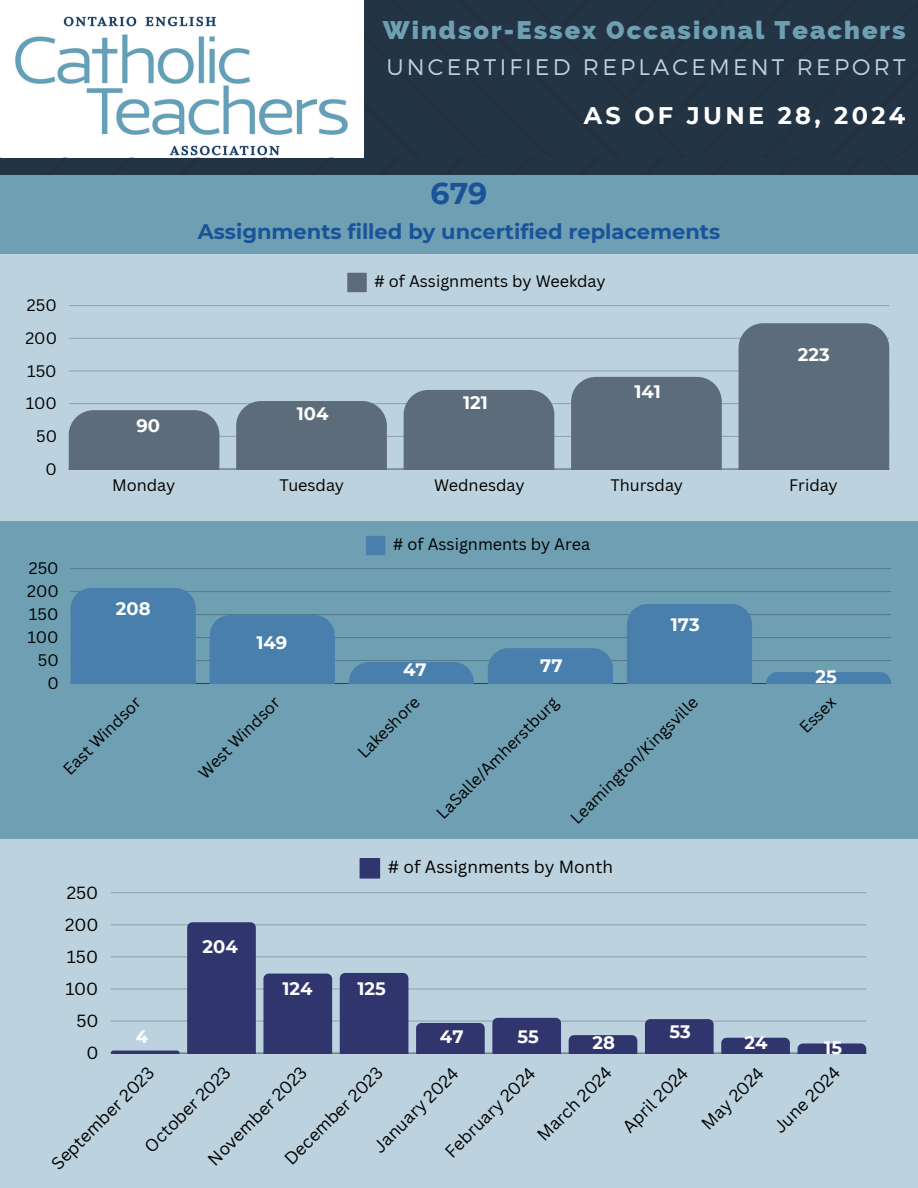
<style>
.page{position:relative;width:918px;height:1188px;background:#fff}
.page>*{position:absolute;margin:0;border:0;box-sizing:border-box;transform-origin:0 0}
.t1{font:700 30px "Montserrat";color:#195398}
.t2{font:800 25.5px "Raleway";letter-spacing:.08em;color:#6f9fb3}
.t3{font:700 24px "Montserrat";letter-spacing:.14em;color:#fff}
.t4{font:300 22.5px "Montserrat";letter-spacing:.14em;color:#bcd3df}
.t5{font:700 21px "Montserrat";color:#195398}
.t6{font:700 18px "Montserrat";color:#fdfefe}
.t7{font:17.1px "Canva Sans";color:#000}
.t8{font:16.2px "Canva Sans";color:#000}
</style>
<div class="page">
<div style="left:364px;top:0;width:554px;height:158px;background:#233445"></div>
<div style="left:0;top:162px;width:918px;height:395px;background:#bcd3df"></div>
<div style="left:265px;top:166px;width:272px;height:87px;background:#6f9fb3"></div>
<div style="left:0;top:166px;width:272px;height:87px;background:#6f9fb3"></div>
<div style="left:0;top:522px;width:918px;height:636px;background:#6f9fb3"></div>
<img style="left:0;top:16px;width:348px;height:142px">
<div style="left:524px;top:166px;width:272px;height:87px;background:#6f9fb3"></div>
<div style="left:704px;top:166px;width:214px;height:87px;background:#6f9fb3"></div>
<div style="left:0;top:158px;width:918px;height:17px;background:#233445"></div>
<svg style="left:347px;top:273px;width:20px;height:19px"></svg>
<hr style="left:69px;top:469px;width:820px;height:1px;background:#000;opacity:.6">
<hr style="left:69px;top:436px;width:820px;height:1px;background:#94a6af">
<hr style="left:69px;top:403px;width:820px;height:1px;background:#94a7b0">
<hr style="left:69px;top:371px;width:820px;height:1px;background:#a5bac4">
<hr style="left:69px;top:338px;width:820px;height:1px;background:#97a9b3">
<hr style="left:69px;top:305px;width:820px;height:1px;background:#91a3ac">
<div style="left:69px;top:410px;width:150px;height:59px;background:#5d6c7a"></div>
<div style="left:236px;top:401px;width:151px;height:68px;background:#5d6c7a"></div>
<div style="left:404px;top:390px;width:150px;height:79px;background:#5d6c7a"></div>
<div style="left:571px;top:377px;width:151px;height:92px;background:#5d6c7a"></div>
<div style="left:739px;top:323px;width:150px;height:146px;background:#5d6c7a"></div>
<div style="left:0;top:840px;width:918px;height:348px;background:#bcd3df"></div>
<svg style="left:360px;top:858px;width:20px;height:21px"></svg>
<hr style="left:111px;top:1053px;width:755px;height:1px;background:#000;opacity:.6">
<hr style="left:111px;top:1021px;width:755px;height:1px;background:#a2b6c1">
<hr style="left:111px;top:989px;width:755px;height:1px;background:#a6bbc5">
<hr style="left:111px;top:957px;width:755px;height:1px;background:#a9bec9">
<hr style="left:111px;top:924px;width:755px;height:1px;background:#9cafb9">
<hr style="left:111px;top:892px;width:755px;height:1px;background:#99acb5">
<svg style="left:111px;top:1051px;width:69px;height:2px"></svg>
<div style="left:187px;top:922px;width:69px;height:131px;background:#31356e"></div>
<div style="left:263px;top:974px;width:69px;height:79px;background:#31356e"></div>
<div style="left:340px;top:973px;width:68px;height:80px;background:#31356e"></div>
<div style="left:416px;top:1023px;width:69px;height:30px;background:#31356e"></div>
<div style="left:492px;top:1018px;width:69px;height:35px;background:#31356e"></div>
<svg style="left:569px;top:1035px;width:68px;height:18px"></svg>
<div style="left:645px;top:1019px;width:69px;height:34px;background:#31356e"></div>
<svg style="left:721px;top:1038px;width:69px;height:15px"></svg>
<svg style="left:798px;top:1043px;width:68px;height:10px"></svg>
<svg style="left:366px;top:536px;width:19px;height:19px"></svg>
<hr style="left:71px;top:683px;width:820px;height:1px;background:#2d4149">
<hr style="left:71px;top:660px;width:820px;height:1px;background:#547988">
<hr style="left:71px;top:637px;width:820px;height:1px;background:#557a8a">
<hr style="left:71px;top:614px;width:820px;height:1px;background:#567c8b">
<hr style="left:71px;top:591px;width:820px;height:1px;background:#577d8d">
<hr style="left:71px;top:568px;width:820px;height:1px;background:#587e8e">
<div style="left:71px;top:588px;width:125px;height:96px;background:#487fac"></div>
<div style="left:210px;top:615px;width:125px;height:69px;background:#487fac"></div>
<div style="left:349px;top:662px;width:125px;height:22px;background:#487fac"></div>
<div style="left:488px;top:648px;width:125px;height:36px;background:#487fac"></div>
<div style="left:627px;top:604px;width:125px;height:80px;background:#487fac"></div>
<svg style="left:766px;top:672px;width:125px;height:12px"></svg>
<p class="t2" style="left:383px;top:15px;width:525px">Windsor-Essex Occasional Teachers</p>
<h1 class="t4" style="left:386px;top:53px;width:521px">UNCERTIFIED REPLACEMENT REPORT</h1>
<p class="t3" style="left:584px;top:100px;width:323px">AS OF JUNE 28, 2024</p>
<h3 class="t1" style="left:431px;top:175px;width:58px">679</h3>
<h3 class="t5" style="left:198px;top:218px;width:524px">Assignments filled by uncertified replacements</h3>
<p class="t8" style="left:27px;top:294px;width:31px">250</p>
<p class="t8" style="left:25px;top:327px;width:33px">200</p>
<p class="t8" style="left:27px;top:359px;width:31px">150</p>
<p class="t8" style="left:26px;top:392px;width:33px">100</p>
<p class="t8" style="left:36px;top:425px;width:22px">50</p>
<p class="t8" style="left:46px;top:457px;width:13px">0</p>
<p class="t8" style="left:29px;top:557px;width:31px">250</p>
<p class="t8" style="left:27px;top:580px;width:33px">200</p>
<p class="t8" style="left:29px;top:603px;width:31px">150</p>
<p class="t8" style="left:28px;top:626px;width:33px">100</p>
<p class="t8" style="left:38px;top:649px;width:22px">50</p>
<p class="t8" style="left:47px;top:672px;width:13px">0</p>
<p class="t6" style="left:136px;top:414px;width:25px">90</p>
<p class="t6" style="left:297px;top:403px;width:33px">104</p>
<p class="t8" style="left:374px;top:270px;width:233px"># of Assignments by Weekday</p>
<p class="t6" style="left:463px;top:392px;width:26px">121</p>
<p class="t6" style="left:634px;top:380px;width:28px">141</p>
<p class="t6" style="left:798px;top:344px;width:33px">223</p>
<p class="t8" style="left:112px;top:473px;width:65px">Monday</p>
<p class="t8" style="left:280px;top:473px;width:66px">Tuesday</p>
<p class="t8" style="left:434px;top:473px;width:92px">Wednesday</p>
<p class="t8" style="left:610px;top:473px;width:74px">Thursday</p>
<p class="t8" style="left:789px;top:473px;width:50px">Friday</p>
<p class="t6" style="left:116px;top:598px;width:36px">208</p>
<p class="t6" style="left:256px;top:631px;width:32px">149</p>
<p class="t8" style="left:393px;top:533px;width:199px"># of Assignments by Area</p>
<p class="t6" style="left:403px;top:659px;width:25px">47</p>
<p class="t6" style="left:540px;top:654px;width:24px">77</p>
<p class="t6" style="left:671px;top:613px;width:30px">173</p>
<p class="t6" style="left:816px;top:666px;width:23px">25</p>
<p class="t8" style="left:58px;top:764px;width:104px;rotate:-45deg">East Windsor</p>
<p class="t8" style="left:193px;top:767px;width:109px;rotate:-45deg">West Windsor</p>
<p class="t8" style="left:353px;top:747px;width:81px;rotate:-45deg">Lakeshore</p>
<p class="t8" style="left:431px;top:808px;width:165px;rotate:-45deg">LaSal e/Amherstburg</p>
<p class="t8" style="left:565px;top:813px;width:174px;rotate:-45deg">Leamington/Kingsvil e</p>
<p class="t8" style="left:794px;top:722px;width:45px;rotate:-45deg">Essex</p>
<p class="t7" style="left:67px;top:881px;width:33px">250</p>
<p class="t7" style="left:65px;top:913px;width:35px">200</p>
<p class="t7" style="left:67px;top:945px;width:33px">150</p>
<p class="t7" style="left:65px;top:977px;width:34px">100</p>
<p class="t7" style="left:76px;top:1009px;width:24px">50</p>
<p class="t7" style="left:86px;top:1041px;width:14px">0</p>
<h4 class="t6" style="left:136px;top:1025px;width:14px">4</h4>
<p class="t6" style="left:203px;top:935px;width:37px">204</p>
<p class="t7" style="left:388px;top:855px;width:227px"># of Assignments by Month</p>
<p class="t6" style="left:283px;top:978px;width:32px">124</p>
<p class="t6" style="left:357px;top:978px;width:30px">125</p>
<p class="t6" style="left:440px;top:1025px;width:25px">47</p>
<p class="t6" style="left:518px;top:1025px;width:23px">55</p>
<p class="t6" style="left:592px;top:1032px;width:24px">28</p>
<p class="t6" style="left:670px;top:1021px;width:23px">53</p>
<p class="t6" style="left:745px;top:1032px;width:25px">24</p>
<p class="t6" style="left:824px;top:1037px;width:19px">15</p>
<p class="t7" style="left:139px;top:1141px;width:115px;rotate:-45deg">October 2023</p>
<p class="t7" style="left:202px;top:1154px;width:133px;rotate:-45deg">November 2023</p>
<p class="t7" style="left:440px;top:1146px;width:121px;rotate:-45deg">February 2024</p>
<p class="t7" style="left:532px;top:1129px;width:98px;rotate:-45deg">March 2024</p>
<p class="t7" style="left:617px;top:1121px;width:86px;rotate:-45deg">April 2024</p>
<p class="t7" style="left:696px;top:1118px;width:81px;rotate:-45deg">May 2024</p>
<p class="t7" style="left:768px;top:1121px;width:87px;rotate:-45deg">June 2024</p>
<p class="t7" style="left:279px;top:1153px;width:132px;rotate:-45deg">December 2023</p>
<p class="t7" style="left:46px;top:1158px;width:138px;rotate:-45deg">September 2023</p>
<p class="t7" style="left:368px;top:1141px;width:113px;rotate:-45deg">January 2024</p>
</div>
